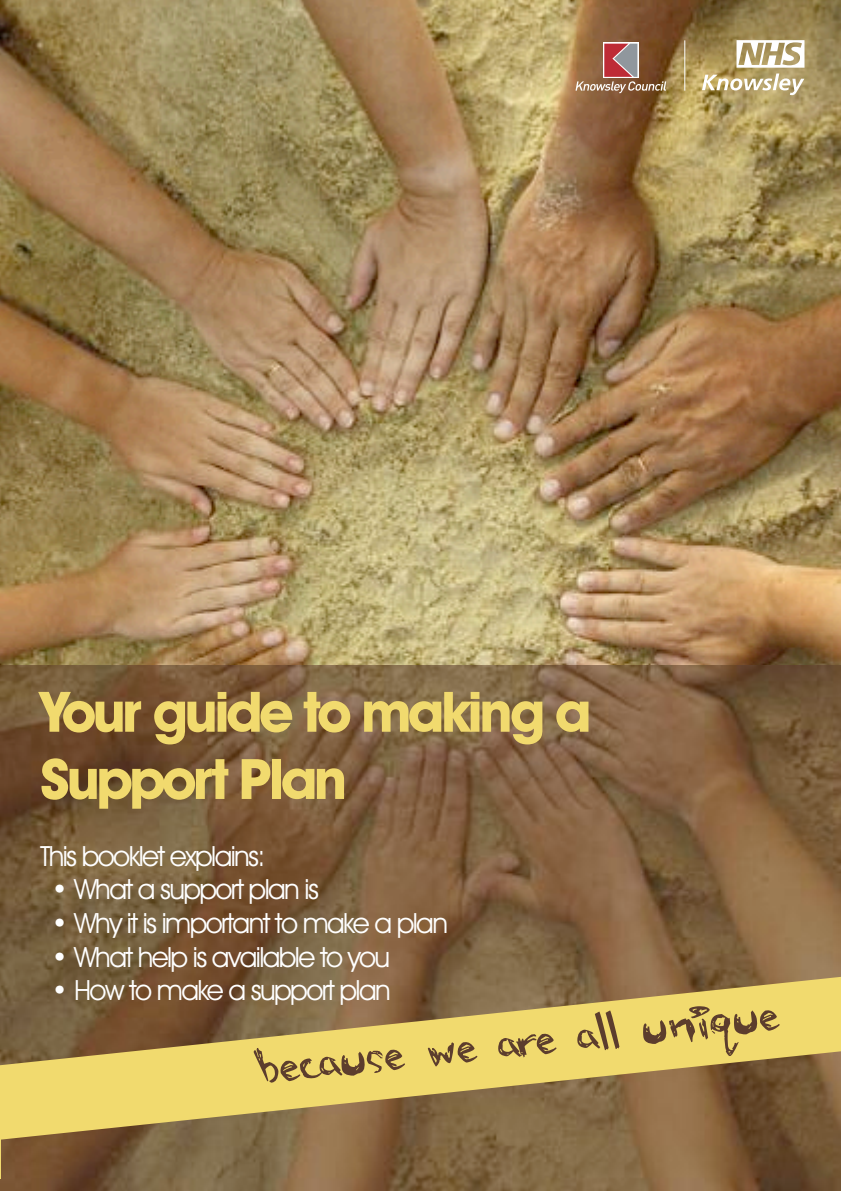
<style>
.page{position:relative;width:842px;height:1191px;background:#fff}
.page>*{position:absolute;margin:0;border:0;box-sizing:border-box;transform-origin:0 0}
.t1{font:700 56px/67.2px "Avant Garde IT Cby BT";letter-spacing:-.06em;color:#f1da6e}
.t2{font:52.4px "alienstrawberry";color:#5c3d2d}
.t3{font:28px "Avant Garde IT Cby BT";letter-spacing:-.055em;color:#fff}
</style>
<div class="page">
<img style="left:0;top:1px;width:840px;height:665px">
<img style="left:0;top:666px;width:840px;height:525px">
<svg style="left:0;top:970px;width:840px;height:215px;background:#a58a4f"></svg>
<hr style="left:0;top:1113px;width:1px;height:65px;background:#f1da6e">
<svg style="left:603px;top:43px;width:35px;height:1px"></svg>
<svg style="left:575px;top:44px;width:91px;height:49px;background:#996b53"></svg>
<svg style="left:702px;top:40px;width:102px;height:55px"></svg>
<hr style="left:684px;top:40px;width:1px;height:51px;background:#fff">
<h1 class="t1" style="left:40px;top:678px;width:553px">Your guide to making a<br>Support Plan</h1>
<p class="t3" style="left:40px;top:838px;width:227px">This booklet explains:</p>
<p class="t3" style="left:51px;top:872px;width:269px">• What a support plan is</p>
<p class="t3" style="left:51px;top:906px;width:398px">• Why it is important to make a plan</p>
<p class="t3" style="left:51px;top:939px;width:340px">• What help is available to you</p>
<p class="t3" style="left:51px;top:973px;width:341px">• How to make a support plan</p>
<h2 class="t2" style="left:255px;top:1027px;width:524px;rotate:-6deg">because we are all unique</h2>
</div>
